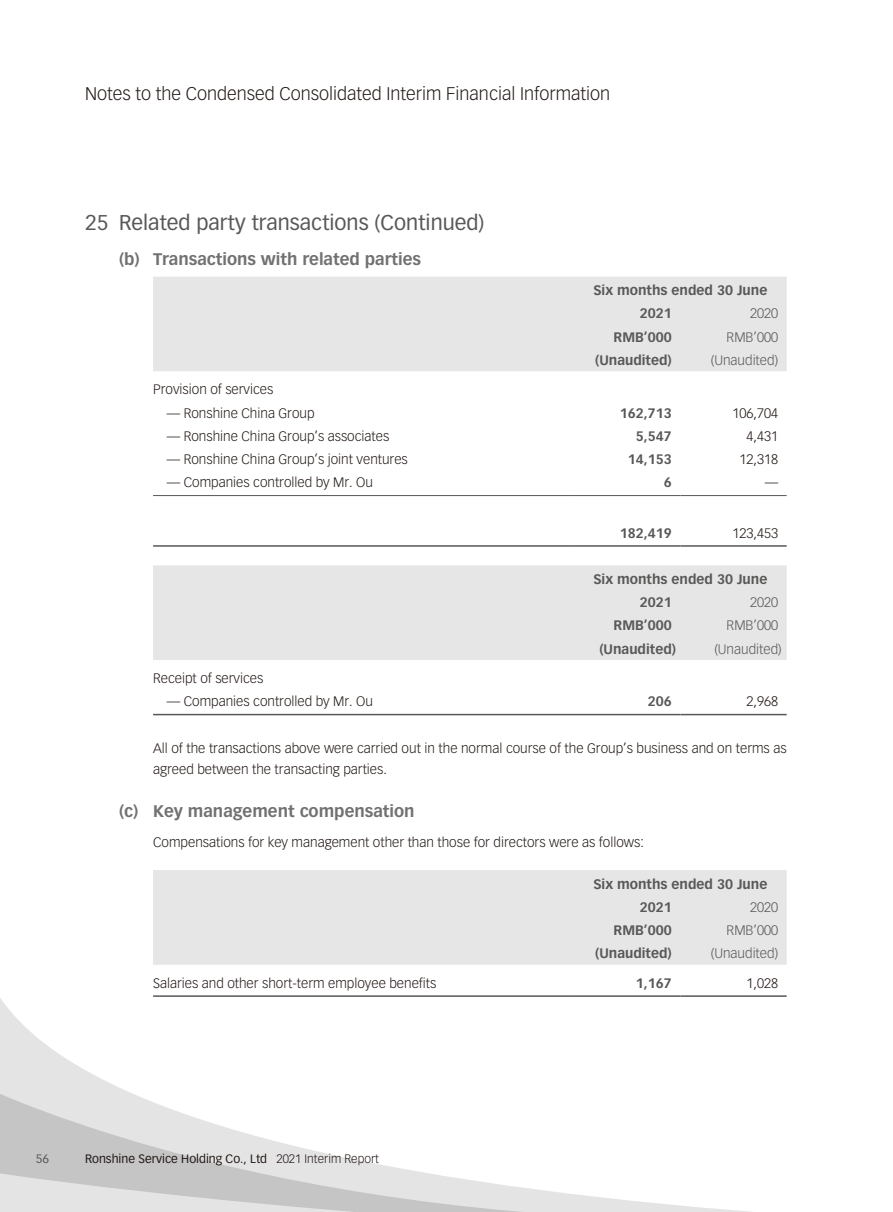
<style>
.page{position:relative;width:893px;height:1212px;background:#fff}
.page>*{position:absolute;margin:0;border:0;box-sizing:border-box;transform-origin:0 0}
.t1{font:21px "Vectora LT Std";color:#595857}
.t2{font:300 18px "Vectora LT Std";color:#231916}
.t3{font:700 16.5px "Vectora LT Std";color:#717171}
.t4{font:300 13.5px/21px "Vectora LT Std";color:#231916}
.t5{font:700 13.5px/23.1px "Vectora LT Std";color:#595857}
.t6{font:300 13.5px "Vectora LT Std";color:#595857}
.t7{font:12px "Vectora LT Std";color:#231916}
.t8{font:12px "Vectora LT Std";color:#595857}
.s1{font-weight:300}
</style>
<div class="page">
<svg style="left:0;top:998px;width:111px;height:86px"></svg>
<svg style="left:0;top:1084px;width:751px;height:128px"></svg>
<div style="left:153px;top:277px;width:634px;height:94px;background:#e6e6e7"></div>
<hr style="left:153px;top:495px;width:421px;height:1px;background:#595857">
<hr style="left:574px;top:495px;width:106px;height:1px;background:#595857">
<hr style="left:680px;top:495px;width:107px;height:1px;background:#595857">
<hr style="left:153px;top:545px;width:421px;height:2px;background:#595857">
<hr style="left:574px;top:545px;width:106px;height:2px;background:#595857">
<hr style="left:680px;top:545px;width:107px;height:2px;background:#595857">
<div style="left:153px;top:565px;width:634px;height:95px;background:#e6e6e7"></div>
<hr style="left:153px;top:714px;width:421px;height:1px;background:#595857">
<hr style="left:574px;top:714px;width:106px;height:1px;background:#595857">
<hr style="left:680px;top:714px;width:107px;height:1px;background:#595857">
<div style="left:153px;top:870px;width:634px;height:95px;background:#e6e6e7"></div>
<hr style="left:153px;top:995px;width:421px;height:2px;background:#595857">
<hr style="left:574px;top:995px;width:106px;height:2px;background:#595857">
<hr style="left:680px;top:995px;width:107px;height:2px;background:#595857">
<h2 class="t2" style="left:85px;top:85px;width:526px">Notes to the Condensed Consolidated Interim Financial Information</h2>
<h1 class="t1" style="left:85px;top:213px;width:401px">25 Related party transactions (Continued)</h1>
<p class="t3" style="left:119px;top:252px;width:303px">(b) Transactions with related parties</p>
<p class="t5" style="left:640px;top:280px;width:129px;text-indent:-47px">Six months ended 30 June<br>2021</p>
<p class="t6" style="left:750px;top:307px;width:30px">2020</p>
<p class="t5" style="left:614px;top:326px;width:60px">RMB’000</p>
<p class="t6" style="left:727px;top:330px;width:53px">RMB’000</p>
<p class="t5" style="left:595px;top:349px;width:78px">(Unaudited)</p>
<p class="t6" style="left:711px;top:353px;width:69px">(Unaudited)</p>
<p class="t4" style="left:153px;top:380px;width:122px">Provision of services</p>
<p class="t4" style="left:167px;top:403px;width:149px">— Ronshine China Group</p>
<p class="t5" style="left:620px;top:402px;width:53px">162,713</p>
<p class="t4" style="left:732px;top:403px;width:47px">106,704</p>
<p class="t4" style="left:167px;top:426px;width:224px">— Ronshine China Group’s associates</p>
<p class="t5" style="left:636px;top:425px;width:37px">5,547</p>
<p class="t4" style="left:747px;top:426px;width:33px">4,431</p>
<p class="t4" style="left:167px;top:449px;width:243px">— Ronshine China Group’s joint ventures</p>
<p class="t5" style="left:628px;top:448px;width:45px">14,153</p>
<p class="t4" style="left:740px;top:449px;width:40px">12,318</p>
<p class="t4" style="left:167px;top:472px;width:208px">— Companies controlled by Mr. Ou</p>
<p class="t5" style="left:664px;top:471px;width:9px">6</p>
<p class="t4" style="left:765px;top:472px;width:15px">—</p>
<p class="t5" style="left:620px;top:522px;width:53px">182,419</p>
<p class="t4" style="left:732px;top:523px;width:47px">123,453</p>
<p class="t5" style="left:640px;top:568px;width:129px;text-indent:-47px">Six months ended 30 June<br>2021</p>
<p class="t6" style="left:750px;top:596px;width:30px">2020</p>
<p class="t5" style="left:614px;top:615px;width:60px">RMB’000</p>
<p class="t6" style="left:727px;top:619px;width:53px">RMB’000</p>
<p class="t5" style="left:599px;top:638px;width:78px">(Unaudited)</p>
<p class="t6" style="left:714px;top:642px;width:69px">(Unaudited)</p>
<p class="t4" style="left:153px;top:669px;width:112px">Receipt of services</p>
<p class="t4" style="left:167px;top:692px;width:208px">— Companies controlled by Mr. Ou</p>
<p class="t5" style="left:648px;top:691px;width:25px">206</p>
<p class="t4" style="left:747px;top:692px;width:33px">2,968</p>
<p class="t4" style="left:153px;top:738px;width:635px">All of the transactions above were carried out in the normal course of the Group’s business and on terms as agreed between the transacting parties.</p>
<p class="t3" style="left:119px;top:803px;width:297px">(c) Key management compensation</p>
<p class="t4" style="left:153px;top:832px;width:492px">Compensations for key management other than those for directors were as follows:</p>
<p class="t5" style="left:640px;top:873px;width:129px;text-indent:-47px">Six months ended 30 June<br>2021</p>
<p class="t6" style="left:750px;top:901px;width:30px">2020</p>
<p class="t5" style="left:614px;top:919px;width:60px">RMB’000</p>
<p class="t6" style="left:727px;top:924px;width:53px">RMB’000</p>
<p class="t5" style="left:595px;top:942px;width:78px">(Unaudited)</p>
<p class="t6" style="left:711px;top:947px;width:69px">(Unaudited)</p>
<p class="t4" style="left:153px;top:973px;width:285px">Salaries and other short-term employee benefits</p>
<p class="t5" style="left:636px;top:972px;width:37px">1,167</p>
<p class="t4" style="left:747px;top:973px;width:33px">1,028</p>
<p class="t8" style="left:36px;top:1153px;width:15px">56</p>
<p class="t7" style="left:85px;top:1153px;width:295px">Ronshine Service Holding Co., Ltd <span class="s1">2021 Interim Report</span></p>
</div>
